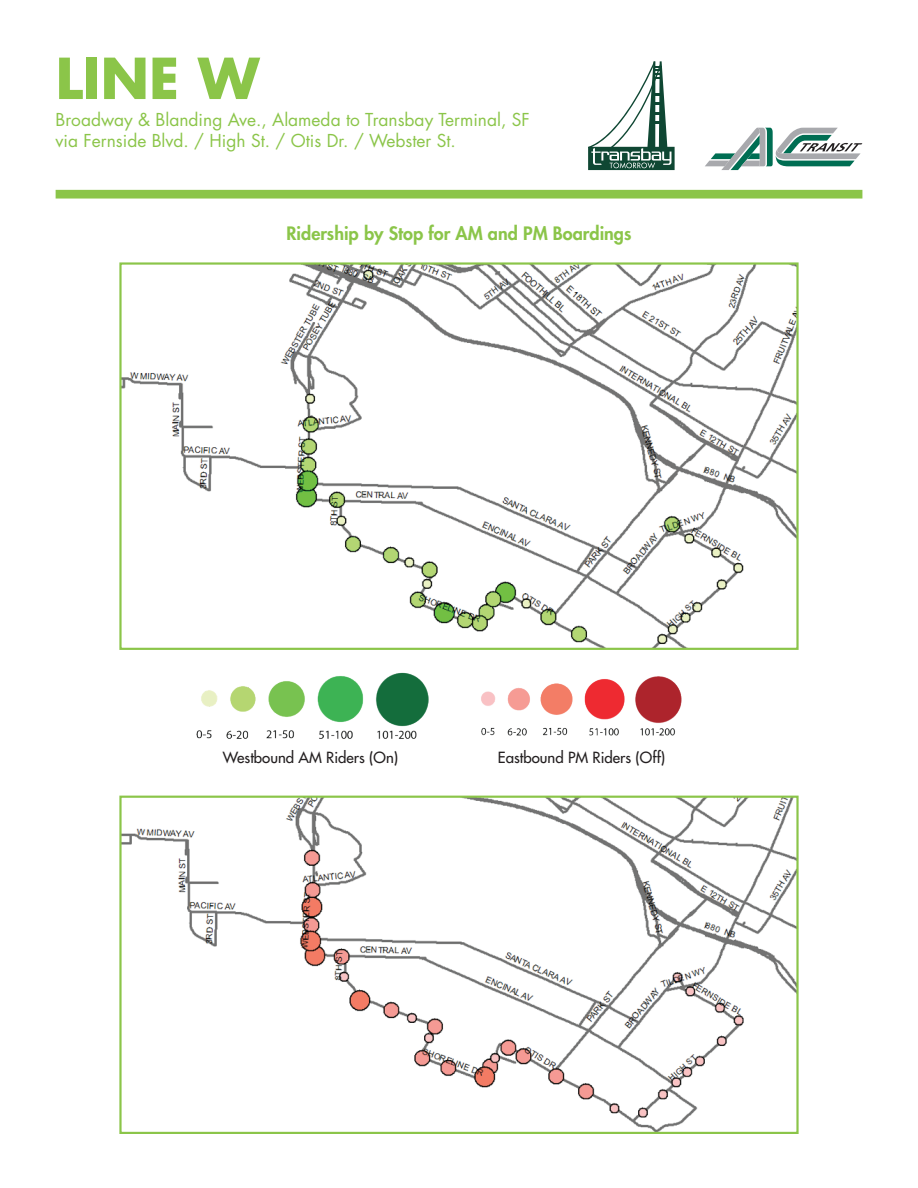
<style>
.page{position:relative;width:918px;height:1188px;background:#fff}
.page>*{position:absolute;margin:0;border:0;box-sizing:border-box;transform-origin:0 0}
.t1{font:700 54.9px "Futura Std";color:#8bc549}
.t2{font:800 18px "Futura Std";color:#8bc549}
.t3{font:17.4px/20.9px "Futura Std";color:#8bc549}
.t4{font:500 15px "Futura Std";color:#231f20}
</style>
<div class="page">
<img style="left:122px;top:265px;width:674px;height:382px">
<div style="left:119px;top:262px;width:680px;height:388px;border:2px solid #8bc549"></div>
<img style="left:122px;top:799px;width:674px;height:332px">
<div style="left:119px;top:796px;width:680px;height:338px;border:2px solid #8bc549"></div>
<img style="left:196px;top:672px;width:233px;height:67px">
<img style="left:481px;top:676px;width:201px;height:60px">
<div style="left:56px;top:190px;width:806px;height:9px;background:#8bc549"></div>
<svg style="left:705px;top:127px;width:157px;height:43px"></svg>
<svg style="left:588px;top:61px;width:87px;height:109px"></svg>
<h1 class="t1" style="left:56px;top:42px;width:205px">LINE W</h1>
<p class="t3" style="left:56px;top:110px;width:476px">Broadway &amp; Blanding Ave., Alameda to Transbay Terminal, SF via Fernside Blvd. / High St. / Otis Dr. / Webster St.</p>
<p class="t2" style="left:287px;top:222px;width:346px">Ridership by Stop for AM and PM Boardings</p>
<p class="t4" style="left:223px;top:748px;width:177px">Westbound AM Riders (On)</p>
<p class="t4" style="left:498px;top:748px;width:169px">Eastbound PM Riders (Off)</p>
</div>
